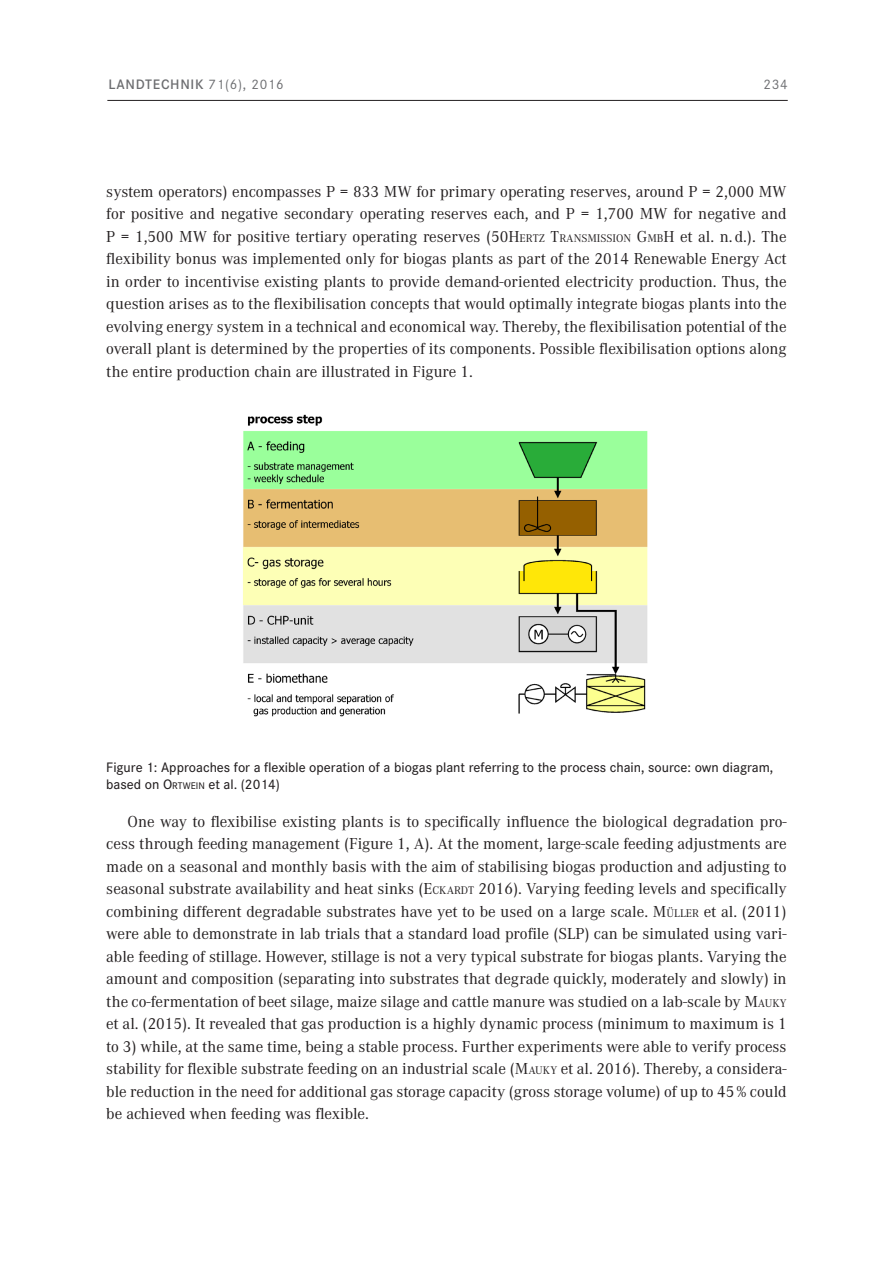
<style>
.page{position:relative;width:893px;height:1263px;background:#fff}
.page>*{position:absolute;margin:0;border:0;box-sizing:border-box;transform-origin:0 0}
._105_Grundtext_mit_E{font:16.5px/22.5px "Corporate A";color:#231f20;text-align:justify}
._105_Grundtext{font:16.5px/22.5px "Corporate A";color:#231f20;text-align:justify}
.t1{font:500 14.25px/16.5px "Corporate S";color:#231f20}
.t2{font:14.25px "Corporate S Demi 2";letter-spacing:.05em;color:#6c6d70}
.t3{font:14.25px "Corporate S";color:#6c6d70}
.s1{font-family:"Corporate S Reg 2"}
.s2{font-style:inherit}
.s3{font-size:11.55px}
.s4{font-size:10.05px}
</style>
<div class="page">
<hr style="left:107px;top:100px;width:681px;height:1px;background:#231f20">
<img style="left:243px;top:414px;width:405px;height:303px">
<p class="t2" style="left:108px;top:76px;width:177px">LANDTECHNIK <span class="s1">71(6), 2016</span></p>
<p class="t3" style="left:763px;top:76px;width:26px">234</p>
<p class="_105_Grundtext" style="left:106px;top:180px;width:682px">system operators) encompasses P = 833 MW for primary operating reserves, around P = 2,000 MW for positive and negative secondary operating reserves each, and P = 1,700 MW for negative and P = 1,500 MW for positive tertiary operating reserves (<span class="s2">50H</span><span class="s3">ERTZ</span> <span class="s2">T</span><span class="s3">RANSMISSION</span> <span class="s2">G</span><span class="s3">MB</span><span class="s2">H</span> et al. n.d.). The flexibility bonus was implemented only for biogas plants as part of the 2014 Renewable Energy Act in order to incentivise existing plants to provide demand-oriented electricity production. Thus, the question arises as to the flexibilisation concepts that would optimally integrate biogas plants into the evolving energy system in a technical and economical way. Thereby, the flexibilisation potential of the overall plant is determined by the properties of its components. Possible flexibilisation options along the entire production chain are illustrated in Figure 1.</p>
<p class="t1" style="left:106px;top:759px;width:668px">Figure 1: Approaches for a flexible operation of a biogas plant referring to the process chain, source: own diagram, based on <span class="s2">O</span><span class="s4">RTWEIN</span> et al. (2014)</p>
<p class="_105_Grundtext_mit_E" style="left:106px;top:810px;width:682px;text-indent:21px">One way to flexibilise existing plants is to specifically influence the biological degradation pro&shy;cess through feeding management (Figure 1, A). At the moment, large-scale feeding adjustments are made on a seasonal and monthly basis with the aim of stabilising biogas production and adjusting to seasonal substrate availability and heat sinks (<span class="s2">E</span><span class="s3">CKARDT</span> 2016). Varying feeding levels and specifically combining different degradable substrates have yet to be used on a large scale. <span class="s2">M</span><span class="s3">ÜLLER</span> et al. (2011) were able to demonstrate in lab trials that a standard load profile (SLP) can be simulated using vari&shy;able feeding of stillage. However, stillage is not a very typical substrate for biogas plants. Varying the amount and composition (separating into substrates that degrade quickly, moderately and slowly) in the co-fermentation of beet silage, maize silage and cattle manure was studied on a lab-scale by <span class="s2">M</span><span class="s3">AUKY </span>et al. (2015). It revealed that gas production is a highly dynamic process (minimum to maximum is 1 to 3) while, at the same time, being a stable process. Further experiments were able to verify process stability for flexible substrate feeding on an industrial scale (<span class="s2">M</span><span class="s3">AUKY</span> et al. 2016). Thereby, a considera&shy;ble reduction in the need for additional gas storage capacity (gross storage volume) of up to 45% could be achieved when feeding was flexible.</p>
</div>
